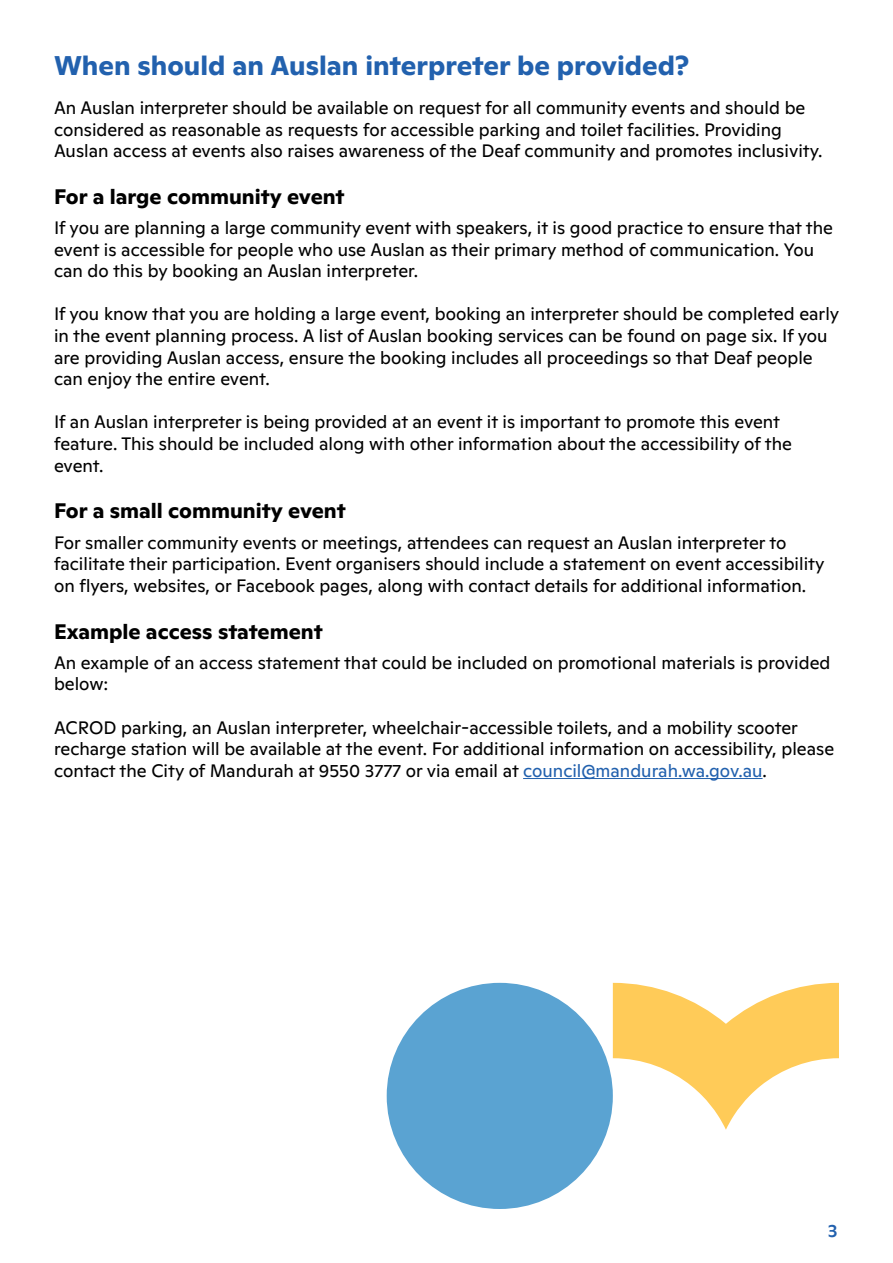
<style>
.page{position:relative;width:893px;height:1263px;background:#fff}
.page>*{position:absolute;margin:0;border:0;box-sizing:border-box;transform-origin:0 0}
.t1{font:700 27px "Ginto Normal";color:#2261ae}
.t2{font:700 21px "Ginto Normal";color:#000}
.t3{font:18px/21.6px "Ginto Normal";color:#000}
.t4{font:500 18px "Ginto Normal";color:#2261ae}
.s1{color:#2261ae}
</style>
<div class="page">
<hr style="left:523px;top:778px;width:240px;height:1px;background:#2261ae">
<svg style="left:613px;top:983px;width:226px;height:147px"></svg>
<div style="left:387px;top:983px;width:226px;height:226px;background:#5aa3d2;border-radius:50%"></div>
<h1 class="t1" style="left:54px;top:45px;width:637px">When should an Auslan interpreter be provided?</h1>
<p class="t3" style="left:54px;top:96px;width:770px">An Auslan interpreter should be available on request for all community events and should be considered as reasonable as requests for accessible parking and toilet facilities. Providing<br>Auslan access at events also raises awareness of the Deaf community and promotes inclusivity.</p>
<p class="t2" style="left:54px;top:181px;width:292px">For a large community event</p>
<p class="t3" style="left:54px;top:216px;width:780px">If you are planning a large community event with speakers, it is good practice to ensure that the event is accessible for people who use Auslan as their primary method of communication. You can do this by booking an Auslan interpreter.</p>
<p class="t3" style="left:54px;top:302px;width:787px">If you know that you are holding a large event, booking an interpreter should be completed early in the event planning process. A list of Auslan booking services can be found on page six. If you are providing Auslan access, ensure the booking includes all proceedings so that Deaf people can enjoy the entire event.</p>
<p class="t3" style="left:54px;top:410px;width:739px">If an Auslan interpreter is being provided at an event it is important to promote this event feature. This should be included along with other information about the accessibility of the event.</p>
<p class="t2" style="left:54px;top:495px;width:293px">For a small community event</p>
<p class="t3" style="left:54px;top:530px;width:772px">For smaller community events or meetings, attendees can request an Auslan interpreter to facilitate their participation. Event organisers should include a statement on event accessibility on flyers, websites, or Facebook pages, along with contact details for additional information.</p>
<p class="t2" style="left:54px;top:615px;width:270px">Example access statement</p>
<p class="t3" style="left:54px;top:650px;width:778px">An example of an access statement that could be included on promotional materials is provided below:</p>
<p class="t3" style="left:54px;top:715px;width:782px">ACROD parking, an Auslan interpreter, wheelchair-accessible toilets, and a mobility scooter recharge station will be available at the event. For additional information on accessibility, please contact the City of Mandurah at 9550 3777 or via email at <span class="s1">council@mandurah.wa.gov.au</span>.</p>
<p class="t4" style="left:828px;top:1217px;width:11px">3</p>
</div>
